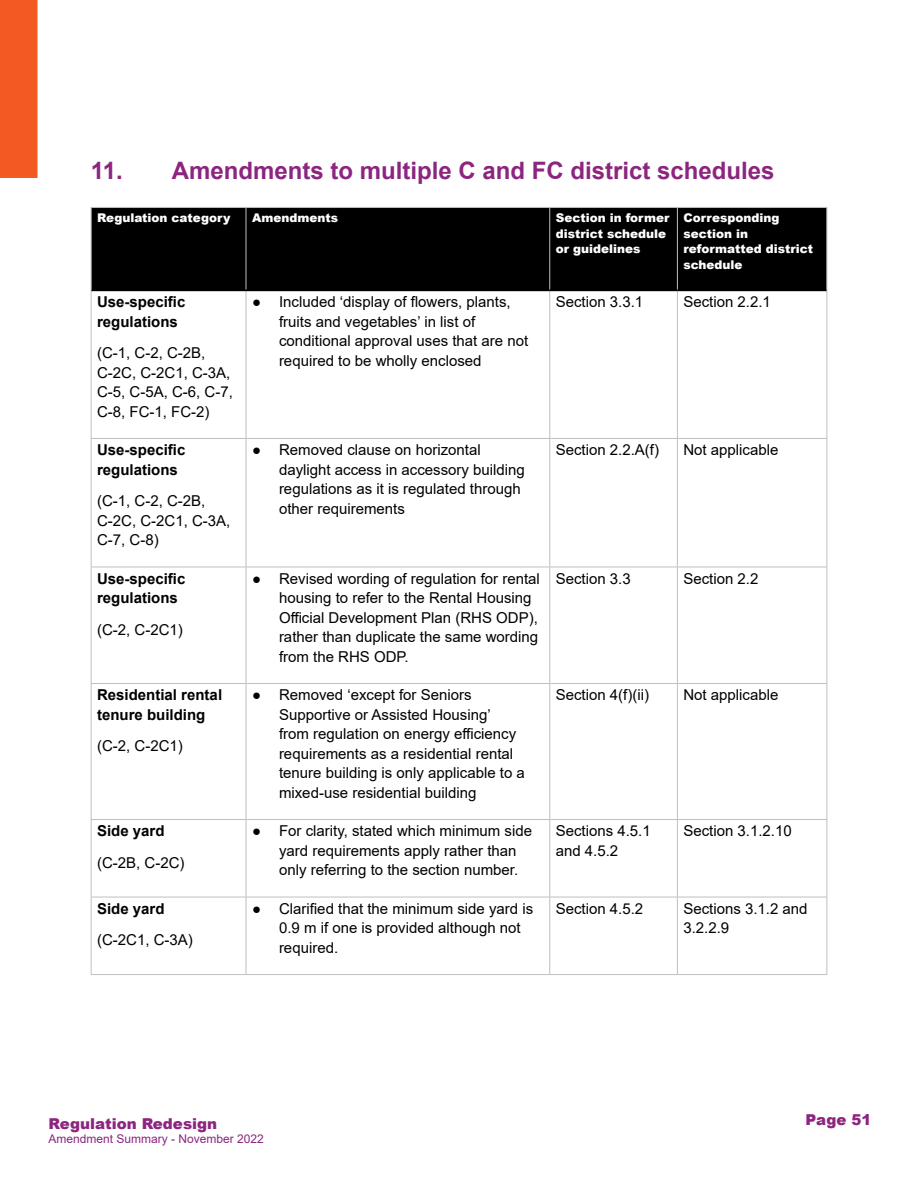
<style>
.page{position:relative;width:918px;height:1188px;background:#fff}
.page>*{position:absolute;margin:0;border:0;box-sizing:border-box;transform-origin:0 0}
.Headings{font:700 24px "Arial";color:#8c2580}
.t1{font:15px/19.5px "Arial";color:#000}
.Normal_Bold{font:700 15px/19.5px "Arial";color:#000}
.t2{font:900 15px "Arial";color:#8c2580}
.t3{font:900 12px/15.6px "Arial";color:#fff}
.t4{font:12px "Arial";color:#8c2580}
</style>
<div class="page">
<div style="left:0;top:0;width:38px;height:178px;background:#f35923"></div>
<div style="left:92px;top:208px;width:734px;height:82px;background:#000"></div>
<hr style="left:91px;top:207px;width:155px;height:1px;background:#bfbfbf">
<hr style="left:91px;top:208px;width:1px;height:82px;background:#bfbfbf">
<hr style="left:246px;top:207px;width:304px;height:1px;background:#bfbfbf">
<hr style="left:246px;top:208px;width:1px;height:82px;background:#bfbfbf">
<hr style="left:550px;top:207px;width:127px;height:1px;background:#bfbfbf">
<hr style="left:549px;top:208px;width:1px;height:82px;background:#bfbfbf">
<hr style="left:677px;top:207px;width:150px;height:1px;background:#bfbfbf">
<hr style="left:677px;top:208px;width:1px;height:82px;background:#bfbfbf">
<hr style="left:826px;top:208px;width:1px;height:82px;background:#bfbfbf">
<hr style="left:91px;top:290px;width:1px;height:148px;background:#bfbfbf">
<hr style="left:246px;top:291px;width:1px;height:147px;background:#bfbfbf">
<hr style="left:549px;top:291px;width:1px;height:147px;background:#bfbfbf">
<hr style="left:677px;top:291px;width:1px;height:147px;background:#bfbfbf">
<hr style="left:826px;top:290px;width:1px;height:148px;background:#bfbfbf">
<hr style="left:91px;top:438px;width:155px;height:1px;background:#bfbfbf">
<hr style="left:91px;top:439px;width:1px;height:128px;background:#bfbfbf">
<hr style="left:246px;top:438px;width:304px;height:1px;background:#bfbfbf">
<hr style="left:246px;top:439px;width:1px;height:128px;background:#bfbfbf">
<hr style="left:550px;top:438px;width:127px;height:1px;background:#bfbfbf">
<hr style="left:549px;top:439px;width:1px;height:128px;background:#bfbfbf">
<hr style="left:677px;top:438px;width:150px;height:1px;background:#bfbfbf">
<hr style="left:677px;top:439px;width:1px;height:128px;background:#bfbfbf">
<hr style="left:826px;top:439px;width:1px;height:128px;background:#bfbfbf">
<hr style="left:91px;top:567px;width:155px;height:1px;background:#bfbfbf">
<hr style="left:91px;top:567px;width:1px;height:116px;background:#bfbfbf">
<hr style="left:246px;top:567px;width:304px;height:1px;background:#bfbfbf">
<hr style="left:246px;top:567px;width:1px;height:116px;background:#bfbfbf">
<hr style="left:550px;top:567px;width:127px;height:1px;background:#bfbfbf">
<hr style="left:549px;top:567px;width:1px;height:116px;background:#bfbfbf">
<hr style="left:677px;top:567px;width:150px;height:1px;background:#bfbfbf">
<hr style="left:677px;top:567px;width:1px;height:116px;background:#bfbfbf">
<hr style="left:826px;top:567px;width:1px;height:116px;background:#bfbfbf">
<hr style="left:91px;top:683px;width:155px;height:1px;background:#bfbfbf">
<hr style="left:91px;top:684px;width:1px;height:135px;background:#bfbfbf">
<hr style="left:246px;top:683px;width:304px;height:1px;background:#bfbfbf">
<hr style="left:246px;top:684px;width:1px;height:135px;background:#bfbfbf">
<hr style="left:550px;top:683px;width:127px;height:1px;background:#bfbfbf">
<hr style="left:549px;top:684px;width:1px;height:135px;background:#bfbfbf">
<hr style="left:677px;top:683px;width:150px;height:1px;background:#bfbfbf">
<hr style="left:677px;top:684px;width:1px;height:135px;background:#bfbfbf">
<hr style="left:826px;top:684px;width:1px;height:135px;background:#bfbfbf">
<hr style="left:91px;top:819px;width:155px;height:1px;background:#bfbfbf">
<hr style="left:91px;top:820px;width:1px;height:77px;background:#bfbfbf">
<hr style="left:246px;top:819px;width:304px;height:1px;background:#bfbfbf">
<hr style="left:246px;top:820px;width:1px;height:77px;background:#bfbfbf">
<hr style="left:550px;top:819px;width:127px;height:1px;background:#bfbfbf">
<hr style="left:549px;top:820px;width:1px;height:77px;background:#bfbfbf">
<hr style="left:677px;top:819px;width:150px;height:1px;background:#bfbfbf">
<hr style="left:677px;top:820px;width:1px;height:77px;background:#bfbfbf">
<hr style="left:826px;top:820px;width:1px;height:77px;background:#bfbfbf">
<hr style="left:91px;top:897px;width:155px;height:1px;background:#bfbfbf">
<hr style="left:91px;top:897px;width:1px;height:77px;background:#bfbfbf">
<hr style="left:246px;top:897px;width:304px;height:1px;background:#bfbfbf">
<hr style="left:246px;top:897px;width:1px;height:77px;background:#bfbfbf">
<hr style="left:550px;top:897px;width:127px;height:1px;background:#bfbfbf">
<hr style="left:549px;top:897px;width:1px;height:77px;background:#bfbfbf">
<hr style="left:677px;top:897px;width:150px;height:1px;background:#bfbfbf">
<hr style="left:677px;top:897px;width:1px;height:77px;background:#bfbfbf">
<hr style="left:826px;top:897px;width:1px;height:77px;background:#bfbfbf">
<hr style="left:91px;top:974px;width:155px;height:1px;background:#bfbfbf">
<hr style="left:246px;top:974px;width:304px;height:1px;background:#bfbfbf">
<hr style="left:550px;top:974px;width:127px;height:1px;background:#bfbfbf">
<hr style="left:677px;top:974px;width:150px;height:1px;background:#bfbfbf">
<hr style="left:92px;top:290px;width:154px;height:1px;background:#000">
<hr style="left:246px;top:290px;width:304px;height:1px;background:#000">
<hr style="left:550px;top:290px;width:127px;height:1px;background:#000">
<hr style="left:677px;top:290px;width:149px;height:1px;background:#000">
<p class="Headings" style="left:91px;top:154px;width:685px">11. Amendments to multiple C and FC district schedules</p>
<p class="t3" style="left:97px;top:210px;width:135px">Regulation category</p>
<p class="t3" style="left:252px;top:210px;width:88px">Amendments</p>
<p class="t3" style="left:556px;top:210px;width:115px">Section in former district schedule or guidelines</p>
<p class="t3" style="left:683px;top:210px;width:131px">Corresponding section in reformatted district schedule</p>
<p class="Normal_Bold" style="left:97px;top:293px;width:90px">Use-specific regulations</p>
<p class="t1" style="left:97px;top:343px;width:137px">(C-1, C-2, C-2B,<br>C-2C, C-2C1, C-3A,<br>C-5, C-5A, C-6, C-7,<br>C-8, FC-1, FC-2)</p>
<p class="t1" style="left:279px;top:292px;width:251px;text-indent:-27px">● Included ‘display of flowers, plants, fruits and vegetables’ in list of conditional approval uses that are not required to be wholly enclosed</p>
<p class="t1" style="left:556px;top:292px;width:89px">Section 3.3. 1</p>
<p class="t1" style="left:683px;top:292px;width:89px">Section 2.2. 1</p>
<p class="Normal_Bold" style="left:97px;top:441px;width:90px">Use-specific regulations</p>
<p class="t1" style="left:97px;top:491px;width:135px">(C-1, C-2, C-2B,<br>C-2C, C-2C1, C-3A,<br>C-7, C-8)</p>
<p class="Normal_Bold" style="left:97px;top:569px;width:90px">Use-specific regulations</p>
<p class="t1" style="left:97px;top:620px;width:87px">(C-2, C-2C1)</p>
<p class="Normal_Bold" style="left:97px;top:686px;width:127px">Residential rental tenure building</p>
<p class="t1" style="left:97px;top:736px;width:87px">(C-2, C-2C1)</p>
<p class="Normal_Bold" style="left:97px;top:822px;width:69px">Side yard</p>
<p class="t1" style="left:97px;top:853px;width:89px">(C-2B, C-2C)</p>
<p class="Normal_Bold" style="left:97px;top:899px;width:69px">Side yard</p>
<p class="t1" style="left:97px;top:930px;width:97px">(C-2C1, C-3A)</p>
<p class="t1" style="left:279px;top:440px;width:247px;text-indent:-27px">● Removed clause on horizontal daylight access in accessory building regulations as it is regulated through other requirements</p>
<p class="t1" style="left:556px;top:440px;width:105px">Section 2.2.A(f)</p>
<p class="t1" style="left:683px;top:440px;width:97px">Not applicable</p>
<p class="t1" style="left:279px;top:569px;width:262px;text-indent:-27px">● Revised wording of regulation for rental housing to refer to the Rental Housing Official Development Plan (RHS ODP), rather than duplicate the same wording from the RHS ODP.</p>
<p class="t1" style="left:556px;top:569px;width:77px">Section 3. 3</p>
<p class="t1" style="left:683px;top:569px;width:77px">Section 2.2</p>
<p class="t1" style="left:279px;top:685px;width:247px;text-indent:-27px">● Removed ‘except for Seniors Supportive or Assisted Housing’<br>from regulation on energy efficiency requirements as a residential rental tenure building is only applicable to a mixed-use residential building</p>
<p class="t1" style="left:556px;top:685px;width:95px">Section 4(f)(ii)</p>
<p class="t1" style="left:683px;top:685px;width:97px">Not applicable</p>
<p class="t1" style="left:279px;top:821px;width:255px;text-indent:-27px">● For clarity, stated which minimum side yard requirements apply rather than only referring to the section number.</p>
<p class="t1" style="left:556px;top:821px;width:97px">Sections 4.5. 1 and 4.5.2</p>
<p class="t1" style="left:683px;top:821px;width:110px">Section 3. 1.2. 10</p>
<p class="t1" style="left:279px;top:899px;width:256px;text-indent:-27px">● Clarified that the minimum side yard is<br>0.9 m if one is provided although not required.</p>
<p class="t1" style="left:556px;top:899px;width:89px">Section 4.5.2</p>
<p class="t1" style="left:683px;top:899px;width:126px">Sections 3. 1.2 and<br>3.2.2.9</p>
<p class="t2" style="left:49px;top:1112px;width:170px">Regulation Redesign</p>
<p class="t4" style="left:49px;top:1131px;width:217px">Amendment Summary - November 2022</p>
<p class="t2" style="left:806px;top:1109px;width:67px">Page 51</p>
</div>
